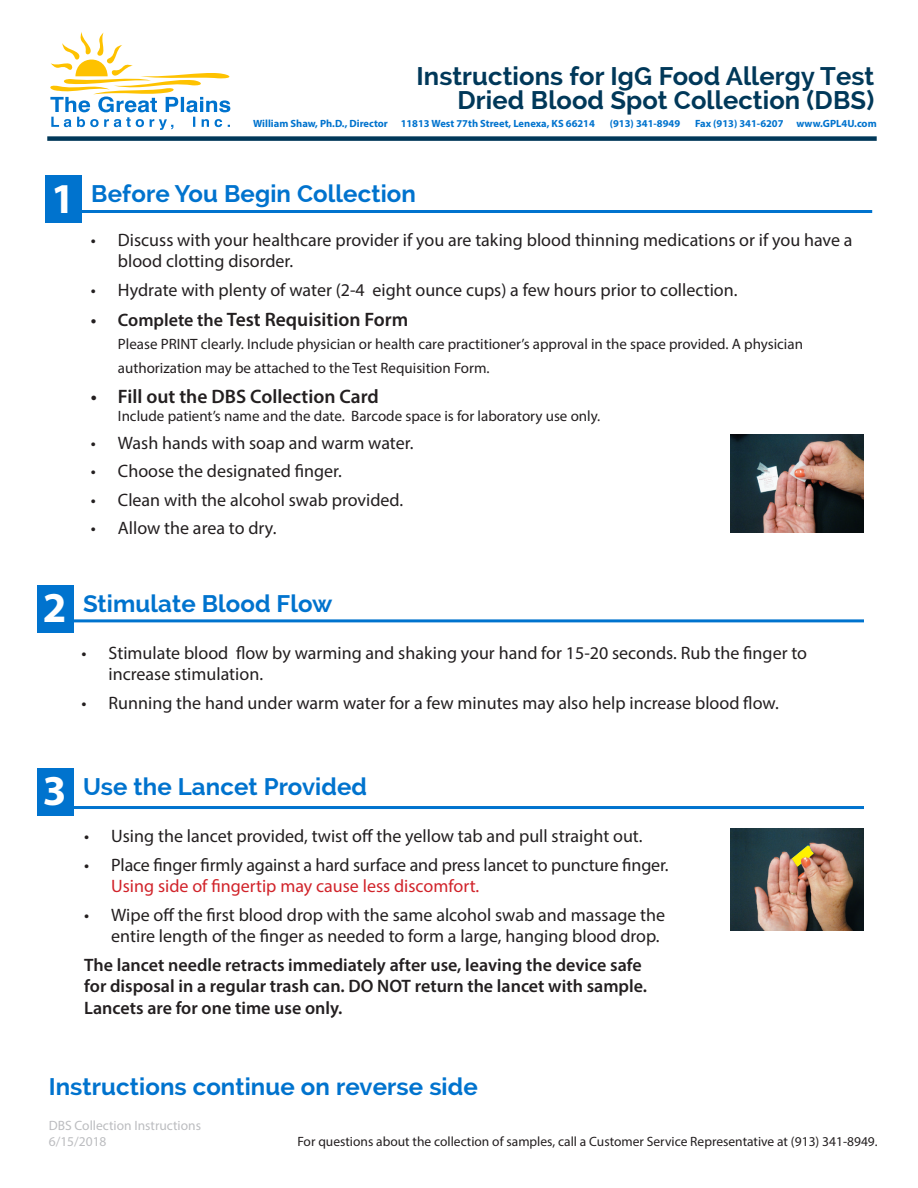
<style>
.page{position:relative;width:918px;height:1188px;background:#fff}
.page>*{position:absolute;margin:0;border:0;box-sizing:border-box;transform-origin:0 0}
.Headers_20p{font:700 42.75px "Myriad Pro";color:#fff}
.Headers_20p-2{font:700 25.5px "Raleway";letter-spacing:.005em;color:#003859}
.Headers_20p-3{font:700 24px "Raleway";letter-spacing:.005em;color:#0073ce}
.t1{font:600 19.5px "Myriad Pro";color:#231f20}
.t2{font:18px/21.6px "Myriad Pro";color:#231f20}
.t3{font:600 18px/21.6px "Myriad Pro";color:#231f20}
.t4{font:15px/23.4px "Myriad Pro";color:#231f20}
.t5{font:13.5px "Myriad Pro";color:#231f20}
.t6{font:13.5px "Myriad Pro";color:#bcbdc0}
.t7{font:700 10.5px "Myriad Pro";color:#0073ce}
.s1{font-size:18px}
.s2{color:#d1232a}
</style>
<div class="page">
<svg style="left:50px;top:32px;width:181px;height:98px"></svg>
<div style="left:47px;top:136px;width:830px;height:5px;background:#003859"></div>
<div style="left:46px;top:176px;width:36px;height:47px;background:#0073ce"></div>
<hr style="left:76px;top:210px;width:796px;height:3px;background:#0073ce">
<div style="left:38px;top:585px;width:36px;height:48px;background:#0073ce"></div>
<hr style="left:68px;top:619px;width:796px;height:3px;background:#0073ce">
<img style="left:731px;top:435px;width:133px;height:98px">
<img style="left:731px;top:829px;width:133px;height:102px">
<div style="left:38px;top:769px;width:36px;height:47px;background:#0073ce"></div>
<hr style="left:71px;top:806px;width:793px;height:3px;background:#0073ce">
<svg style="left:791px;top:845px;width:23px;height:22px"></svg>
<p class="Headers_20p-2" style="left:416px;top:62px;width:459px">Instructions for IgG Food Allergy Test</p>
<p class="Headers_20p-2" style="left:458px;top:86px;width:418px">Dried Blood Spot Collection (DBS)</p>
<p class="t7" style="left:253px;top:116px;width:343px">William Shaw, Ph.D., Director 11813 West 77th Street, Lenexa, KS 66214</p>
<p class="t7" style="left:610px;top:116px;width:72px">(913) 341-8949</p>
<p class="t7" style="left:695px;top:116px;width:183px">Fax (913) 341-6207 www.GPL4U.com</p>
<p class="Headers_20p" style="left:51px;top:171px;width:25px">1</p>
<p class="Headers_20p-3" style="left:91px;top:180px;width:326px">Before You Begin Collection</p>
<p class="t2" style="left:118px;top:229px;width:736px;text-indent:-27px">• Discuss with your healthcare provider if you are taking blood thinning medications or if you have a blood clotting disorder.</p>
<p class="t2" style="left:91px;top:278px;width:648px">• Hydrate with plenty of water (2-4 eight ounce cups) a few hours prior to collection.</p>
<p class="t1" style="left:91px;top:307px;width:319px"><span class="s1">• Complete the</span> Test Requisition Form</p>
<p class="t4" style="left:118px;top:332px;width:687px">Please PRINT clearly. Include physician or health care practitioner’s approval in the space provided. A physician authorization may be attached to the Test Requisition Form.</p>
<p class="t1" style="left:91px;top:384px;width:289px">• Fill out the DBS Collection Card</p>
<p class="t4" style="left:118px;top:404px;width:484px">Include patient’s name and the date. Barcode space is for laboratory use only.</p>
<p class="t2" style="left:91px;top:432px;width:324px">• Wash hands with soap and warm water.</p>
<p class="t2" style="left:91px;top:460px;width:252px">• Choose the designated finger.</p>
<p class="t2" style="left:91px;top:489px;width:314px">• Clean with the alcohol swab provided.</p>
<p class="t2" style="left:91px;top:517px;width:187px">• Allow the area to dry.</p>
<p class="Headers_20p" style="left:43px;top:580px;width:25px">2</p>
<p class="Headers_20p-3" style="left:83px;top:590px;width:251px">Stimulate Blood Flow</p>
<p class="t2" style="left:109px;top:642px;width:700px;text-indent:-27px">• Stimulate blood flow by warming and shaking your hand for 15-20 seconds. Rub the finger to increase stimulation.</p>
<p class="t2" style="left:82px;top:692px;width:699px">• Running the hand under warm water for a few minutes may also help increase blood flow.</p>
<p class="Headers_20p" style="left:43px;top:763px;width:25px">3</p>
<p class="Headers_20p-3" style="left:83px;top:773px;width:286px">Use the Lancet Provided</p>
<p class="t2" style="left:84px;top:825px;width:560px">• Using the lancet provided, twist off the yellow tab and pull straight out.</p>
<p class="t2" style="left:111px;top:854px;width:559px;text-indent:-27px">• Place finger firmly against a hard surface and press lancet to puncture finger.<br><span class="s2">Using side of fingertip may cause less discomfort.</span></p>
<p class="t2" style="left:111px;top:904px;width:555px;text-indent:-27px">• Wipe off the first blood drop with the same alcohol swab and massage the entire length of the finger as needed to form a large, hanging blood drop.</p>
<p class="t3" style="left:84px;top:953px;width:564px">The lancet needle retracts immediately after use, leaving the device safe for disposal in a regular trash can. DO NOT return the lancet with sample.<br>Lancets are for one time use only.</p>
<p class="Headers_20p-3" style="left:49px;top:1072px;width:431px">Instructions continue on reverse side</p>
<p class="t6" style="left:49px;top:1117px;width:154px">DBS Collection Instructions</p>
<p class="t6" style="left:49px;top:1134px;width:59px">6/15/2018</p>
<p class="t5" style="left:297px;top:1134px;width:582px">For questions about the collection of samples, call a Customer Service Representative at (913) 341-8949.</p>
</div>
